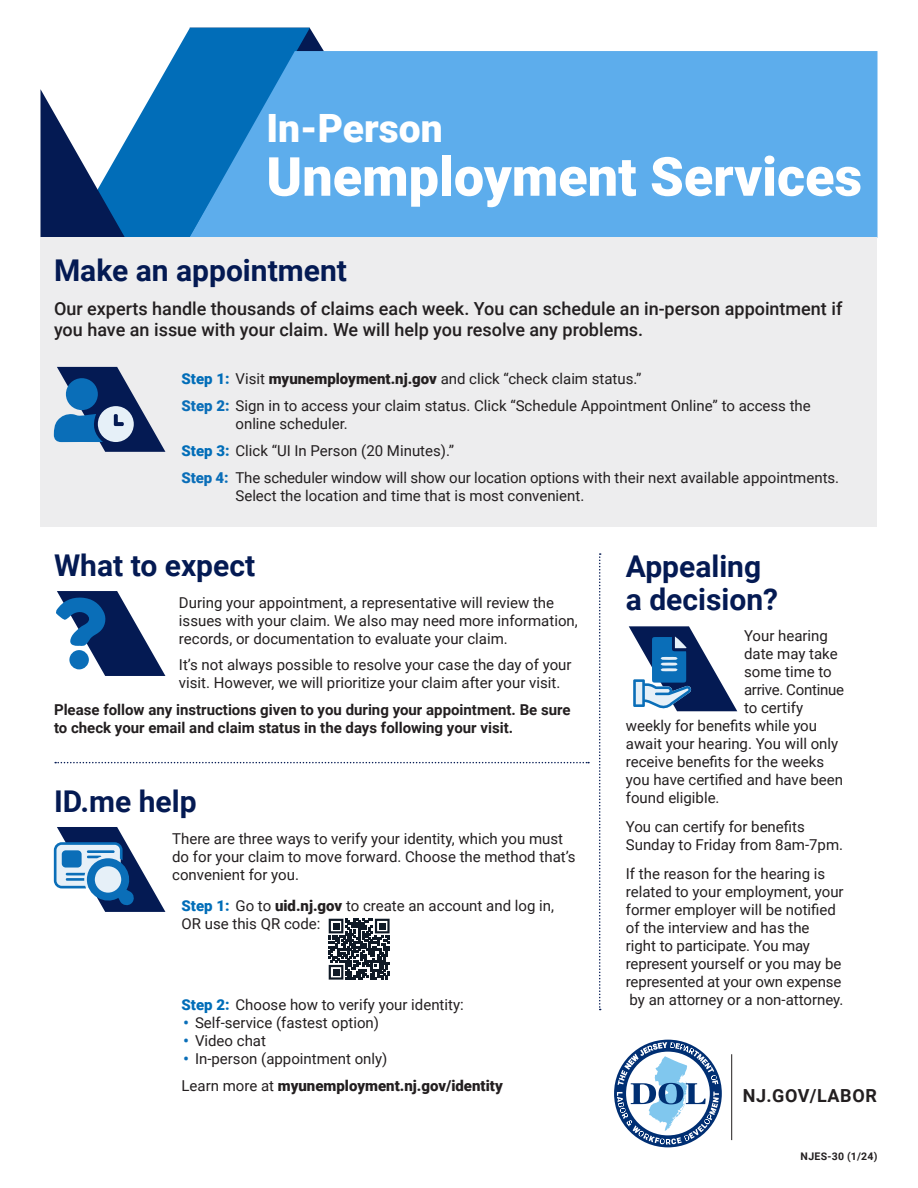
<style>
.page{position:relative;width:918px;height:1188px;background:#fff}
.page>*{position:absolute;margin:0;border:0;box-sizing:border-box;transform-origin:0 0}
.t1{font:900 54px "Roboto";color:#fff}
.t2{font:900 39px "Roboto";color:#fff}
.t3{font:700 30px/33px "Roboto";color:#041a53}
.t4{font:500 18px/21px "Roboto";color:#231f20}
.t5{font:700 18px "Roboto";letter-spacing:.035em;color:#231f20}
.t6{font:15px/18px "Roboto";color:#231f20}
.t7{font:700 15px/18px "Roboto";color:#231f20}
.t8{font:900 15px "Roboto";color:#231f20}
.t9{font:15px "Roboto";letter-spacing:-.02em;color:#231f20}
.t10{font:700 10.5px "Roboto";letter-spacing:.035em;color:#231f20}
.s1{font-weight:900;color:#016db8}
.s2{font-weight:900}
.s3{font-weight:900;color:#0a6eb8}
.s4{font-size:18px;color:#0a6eb8}
.s5{font-weight:400}
</style>
<div class="page">
<svg style="left:155px;top:28px;width:155px;height:210px;background:#1d7cbe"></svg>
<svg style="left:40px;top:89px;width:118px;height:149px"></svg>
<svg style="left:190px;top:51px;width:688px;height:187px;background:#55a7e7"></svg>
<div style="left:40px;top:238px;width:838px;height:289px;background:#ededee"></div>
<svg style="left:599px;top:553px;width:2px;height:457px"></svg>
<svg style="left:55px;top:762px;width:534px;height:1px"></svg>
<svg style="left:54px;top:367px;width:111px;height:85px"></svg>
<div style="left:66px;top:378px;width:32px;height:32px;background:#0a6eb8;border-radius:50%"></div>
<svg style="left:56px;top:591px;width:109px;height:85px"></svg>
<div style="left:69px;top:650px;width:20px;height:19px;background:#0a6eb8;border-radius:50%"></div>
<svg style="left:614px;top:1040px;width:108px;height:107px"></svg>
<hr style="left:731px;top:1054px;width:1px;height:86px;background:#231f20">
<svg style="left:329px;top:919px;width:61px;height:61px"></svg>
<svg style="left:54px;top:827px;width:111px;height:85px"></svg>
<svg style="left:629px;top:626px;width:108px;height:85px"></svg>
<p class="t2" style="left:266px;top:101px;width:178px">In-Person</p>
<p class="t1" style="left:266px;top:139px;width:597px">Unemployment Services</p>
<p class="t3" style="left:54px;top:252px;width:294px">Make an appointment</p>
<p class="t4" style="left:54px;top:298px;width:790px">Our experts handle thousands of claims each week. You can schedule an in-person appointment if you have an issue with your claim. We will help you resolve any problems.</p>
<p class="t6" style="left:182px;top:369px;width:462px"><span class="s1">Step 1:</span> Visit <span class="s2">myunemployment.nj.gov</span> and click “check claim status.”</p>
<p class="t6" style="left:236px;top:396px;width:577px;text-indent:-54px"><span class="s3">Step 2:</span> Sign in to access your claim status. Click “Schedule Appointment Online” to access the online scheduler.</p>
<p class="t6" style="left:182px;top:441px;width:274px"><span class="s1">Step 3:</span> Click “UI In Person (20 Minutes).”</p>
<p class="t6" style="left:236px;top:468px;width:605px;text-indent:-54px"><span class="s3">Step 4:</span> The scheduler window will show our location options with their next available appointments.<br>Select the location and time that is most convenient.</p>
<p class="t3" style="left:54px;top:548px;width:203px">What to expect</p>
<p class="t6" style="left:179px;top:593px;width:400px">During your appointment, a representative will review the issues with your claim. We also may need more information, records, or documentation to evaluate your claim.</p>
<p class="t6" style="left:179px;top:656px;width:394px">It’s not always possible to resolve your case the day of your visit. However, we will prioritize your claim after your visit.</p>
<p class="t7" style="left:54px;top:700px;width:518px">Please follow any instructions given to you during your appointment. Be sure to check your email and claim status in the days following your visit.</p>
<p class="t3" style="left:54px;top:784px;width:144px">ID.me help</p>
<p class="t6" style="left:172px;top:829px;width:405px">There are three ways to verify your identity, which you must do for your claim to move forward. Choose the method that’s convenient for you.</p>
<p class="t6" style="left:182px;top:896px;width:374px"><span class="s1">Step 1:</span> Go to <span class="s2">uid.nj.gov</span> to create an account and log in,<br>OR use this QR code:</p>
<p class="t6" style="left:182px;top:995px;width:284px"><span class="s1">Step 2:</span> Choose how to verify your identity:</p>
<p class="t6" style="left:183px;top:1013px;width:198px"><span class="s4">•</span> Self-service (fastest option)</p>
<p class="t6" style="left:183px;top:1031px;width:85px"><span class="s4">•</span> Video chat</p>
<p class="t6" style="left:183px;top:1049px;width:206px"><span class="s4">•</span> In-person (appointment only)</p>
<p class="t8" style="left:182px;top:1075px;width:323px"><span class="s5">Learn more at</span> myunemployment.nj.gov/identity</p>
<p class="t3" style="left:626px;top:548px;width:154px">Appealing a decision?</p>
<p class="t6" style="left:744px;top:626px;width:85px">Your hearing</p>
<p class="t6" style="left:744px;top:644px;width:95px">date may take</p>
<p class="t6" style="left:744px;top:662px;width:89px">some time to</p>
<p class="t9" style="left:744px;top:679px;width:101px">arrive. Continue</p>
<p class="t6" style="left:744px;top:698px;width:61px">to certify</p>
<p class="t6" style="left:626px;top:716px;width:193px">weekly for benefits while you</p>
<p class="t6" style="left:626px;top:734px;width:214px">await your hearing. You will only</p>
<p class="t6" style="left:626px;top:752px;width:200px">receive benefits for the weeks</p>
<p class="t6" style="left:626px;top:770px;width:219px">you have certified and have been</p>
<p class="t6" style="left:626px;top:788px;width:95px">found eligible.</p>
<p class="t6" style="left:626px;top:817px;width:219px">You can certify for benefits<br>Sunday to Friday from 8am-7pm.</p>
<p class="t6" style="left:626px;top:864px;width:219px">If the reason for the hearing is related to your employment, your former employer will be notified of the interview and has the<br>right to participate. You may represent yourself or you may be represented at your own expense by an attorney or a non-attorney.</p>
<p class="t5" style="left:743px;top:1083px;width:136px">NJ.GOV/LABOR</p>
<p class="t10" style="left:801px;top:1149px;width:78px">NJES-30 (1/24)</p>
</div>
